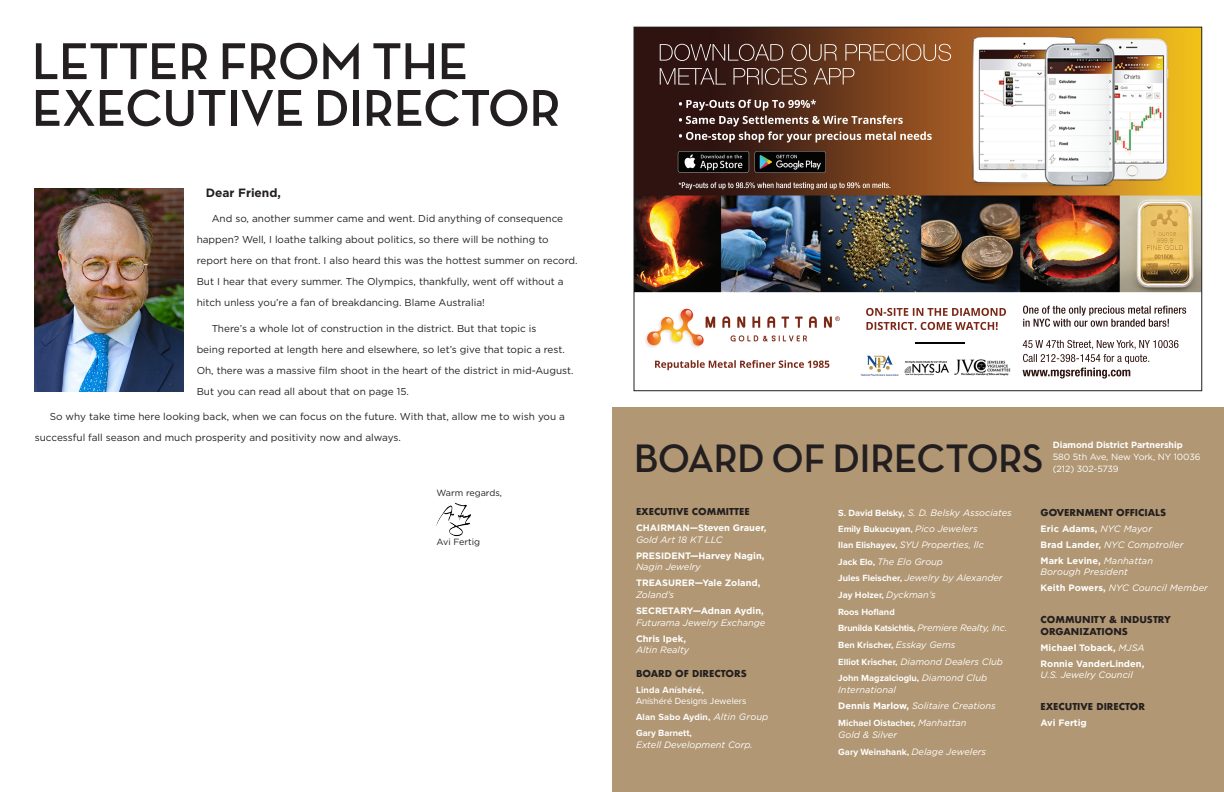
<style>
.page{position:relative;width:1224px;height:792px;background:#fff}
.page>*{position:absolute;margin:0;border:0;box-sizing:border-box;transform-origin:0 0}
.t1{font:700 52.7px/46.7px "Neutra Disp";color:#231f20}
.t2{font:700 40.5px "Neutra Disp";color:#231f20}
.Market_Trends_Industry_Spotlight_-_Text_{font:700 12px "Gotham";color:#231f20}
.Market_Trends_-_Text_-_Small_-_10_14{font:10px/21px "Gotham";color:#231f20}
.Board_of_Director_Text{font:italic 9.3px/11.4px "Gotham";color:#fff}
.Board_of_Director_Text-2{font:700 9.3px/11.4px "Gotham";color:#fff}
.Board_of_Director_Text-3{font:700 9.3px "Proxima Nova";color:#fff}
.Board_of_Director_Text-4{font:700 9.3px/11.4px "Futura";color:#231f20}
.Board_of_Director_Text-5{font:700 9.3px "Proxima Nova";letter-spacing:-.02em;color:#fff}
.Board_of_Director_Text-6{font:9.3px/11.4px "Proxima Nova";color:#fff}
.Board_of_Director_Text-7{font:700 9.3px "Proxima Nova";letter-spacing:.02em;color:#fff}
.Board_of_Director_Text-8{font:9px/12px "Gotham";letter-spacing:-.01em;color:#fff}
.Market_Trends_-_Text_-_Small_-_10_14-2{font:9px "Gotham";color:#231f20}
.s1{font-weight:700}
.s2{font-weight:400;font-style:italic}
.s3{font-weight:700;font-style:normal}
.s4{font-family:"Gotham";font-weight:400;font-style:italic}
.s5{font-family:"Proxima Nova";font-weight:700;font-style:normal}
</style>
<div class="page">
<div style="left:612px;top:408px;width:612px;height:384px;background:#b19773"></div>
<img style="left:636px;top:209px;width:564px;height:170px">
<img style="left:636px;top:29px;width:564px;height:180px">
<img style="left:916px;top:343px;width:49px;height:1px">
<img style="left:35px;top:189px;width:148px;height:203px">
<img style="left:437px;top:503px;width:34px;height:34px">
<p class="t1" style="left:32px;top:39px;width:530px">LETTER FROM THE<br>EXECUTIVE DIRECTOR</p>
<p class="Market_Trends_Industry_Spotlight_-_Text_" style="left:206px;top:184px;width:77px">Dear Friend,</p>
<p class="Market_Trends_-_Text_-_Small_-_10_14" style="left:197px;top:208px;width:383px;text-indent:15px">And so, another summer came and went. Did anything of consequence happen? Well, I loathe talking about politics, so there will be nothing to report here on that front. I also heard this was the hottest summer on record.<br>But I hear that every summer. The Olympics, thankfully, went off without a hitch unless you’re a fan of breakdancing. Blame Australia!</p>
<p class="Market_Trends_-_Text_-_Small_-_10_14" style="left:197px;top:317px;width:378px;text-indent:15px">There’s a whole lot of construction in the district. But that topic is<br>being reported at length here and elsewhere, so let’s give that topic a rest.<br>Oh, there was a massive film shoot in the heart of the district in mid-August.<br>But you can read all about that on page 15.</p>
<p class="Market_Trends_-_Text_-_Small_-_10_14" style="left:35px;top:406px;width:532px;text-indent:15px">So why take time here looking back, when we can focus on the future. With that, allow me to wish you a successful fall season and much prosperity and positivity now and always.</p>
<p class="Market_Trends_-_Text_-_Small_-_10_14-2" style="left:437px;top:487px;width:67px">Warm regards,</p>
<p class="Market_Trends_-_Text_-_Small_-_10_14-2" style="left:437px;top:536px;width:45px">Avi Fertig</p>
<p class="t2" style="left:634px;top:435px;width:411px">BOARD OF DIRECTORS</p>
<p class="Board_of_Director_Text-8" style="left:1053px;top:438px;width:149px"><span class="s1">Diamond District Partnership<br></span>580 5th Ave, New York, NY 10036 (212) 302-5739</p>
<p class="Board_of_Director_Text-4" style="left:636px;top:506px;width:115px">EXECUTIVE COMMITTEE</p>
<p class="Board_of_Director_Text-2" style="left:636px;top:522px;width:132px">CHAIRMAN—Steven Grauer,<br><span class="s2">Gold Art 18 KT LLC</span></p>
<p class="Board_of_Director_Text-2" style="left:636px;top:550px;width:130px">PRESIDENT—Harvey Nagin,<br><span class="s2">Nagin Jewelry</span></p>
<p class="Board_of_Director_Text-2" style="left:636px;top:577px;width:126px;line-height:12px">TREASURER—Yale Zoland,<br><span class="s2">Zoland’s</span></p>
<p class="Board_of_Director_Text" style="left:636px;top:605px;width:131px"><span class="s3">SECRETARY—Adnan Aydin,<br></span>Futurama Jewelry Exchange</p>
<p class="Board_of_Director_Text" style="left:636px;top:632px;width:55px"><span class="s3">Chris Ipek,<br></span>Altin Realty</p>
<p class="Board_of_Director_Text-4" style="left:636px;top:668px;width:112px">BOARD OF DIRECTORS</p>
<p class="Board_of_Director_Text-6" style="left:636px;top:684px;width:112px"><span class="s1">Linda Aníshéré,<br></span>Aníshéré Designs Jewelers</p>
<p class="Board_of_Director_Text-7" style="left:636px;top:710px;width:134px">Alan Sabo Aydin, <span class="s4">Altin Group</span></p>
<p class="Board_of_Director_Text" style="left:636px;top:727px;width:118px"><span class="s5">Gary Barnett,<br></span>Extell Development Corp.</p>
<p class="Board_of_Director_Text" style="left:838px;top:506px;width:175px"><span class="s5">S. David Belsky,</span> S. D. Belsky Associates</p>
<p class="Board_of_Director_Text-3" style="left:838px;top:521px;width:141px">Emily Bukucuyan, <span class="s4">Pico Jewelers</span></p>
<p class="Board_of_Director_Text" style="left:838px;top:539px;width:147px"><span class="s5">Ilan Elishayev,</span> SYU Properties, llc</p>
<p class="Board_of_Director_Text" style="left:838px;top:556px;width:106px"><span class="s5">Jack Elo,</span> The Elo Group</p>
<p class="Board_of_Director_Text" style="left:838px;top:572px;width:166px"><span class="s5">Jules Fleischer,</span> Jewelry by Alexander</p>
<p class="Board_of_Director_Text-3" style="left:838px;top:588px;width:99px">Jay Holzer, <span class="s4">Dyckman’s</span></p>
<p class="Board_of_Director_Text-3" style="left:838px;top:605px;width:58px">Roos Hofland</p>
<p class="Board_of_Director_Text-5" style="left:838px;top:621px;width:171px">Brunilda Katsichtis, <span class="s4">Premiere Realty, Inc.</span></p>
<p class="Board_of_Director_Text-3" style="left:838px;top:638px;width:119px">Ben Krischer, <span class="s4">Esskay Gems</span></p>
<p class="Board_of_Director_Text" style="left:838px;top:655px;width:166px"><span class="s5">Elliot Krischer,</span> Diamond Dealers Club</p>
<p class="Board_of_Director_Text" style="left:838px;top:672px;width:150px;line-height:12px"><span class="s5">John Magzalcioglu,</span> Diamond Club<br>International</p>
<p class="Board_of_Director_Text" style="left:838px;top:700px;width:159px"><span class="s3">Dennis Marlow,</span> Solitaire Creations</p>
<p class="Board_of_Director_Text" style="left:838px;top:716px;width:130px;line-height:12px"><span class="s5">Michael Oistacher,</span> Manhattan<br>Gold &amp; Silver</p>
<p class="Board_of_Director_Text-3" style="left:838px;top:745px;width:149px">Gary Weinshank, <span class="s4">Delage Jewelers</span></p>
<p class="Board_of_Director_Text-4" style="left:1041px;top:507px;width:127px">GOVERNMENT OFFICIALS</p>
<p class="Board_of_Director_Text-2" style="left:1041px;top:523px;width:113px">Eric Adams, <span class="s2">NYC Mayor</span></p>
<p class="Board_of_Director_Text" style="left:1041px;top:539px;width:144px"><span class="s3">Brad Lander,</span> NYC Comptroller</p>
<p class="Board_of_Director_Text" style="left:1041px;top:555px;width:114px"><span class="s3">Mark Levine,</span> Manhattan<br>Borough President</p>
<p class="Board_of_Director_Text" style="left:1041px;top:582px;width:169px"><span class="s3">Keith Powers,</span> NYC Council Member</p>
<p class="Board_of_Director_Text-4" style="left:1041px;top:614px;width:132px">COMMUNITY &amp; INDUSTRY<br>ORGANIZATIONS</p>
<p class="Board_of_Director_Text-2" style="left:1041px;top:642px;width:106px">Michael Toback, <span class="s2">MJSA</span></p>
<p class="Board_of_Director_Text-2" style="left:1041px;top:658px;width:105px">Ronnie VanderLinden,<br><span class="s2">U.S. Jewelry Council</span></p>
<p class="Board_of_Director_Text-4" style="left:1041px;top:701px;width:106px">EXECUTIVE DIRECTOR</p>
<p class="Board_of_Director_Text-2" style="left:1041px;top:717px;width:48px">Avi Fertig</p>
</div>
